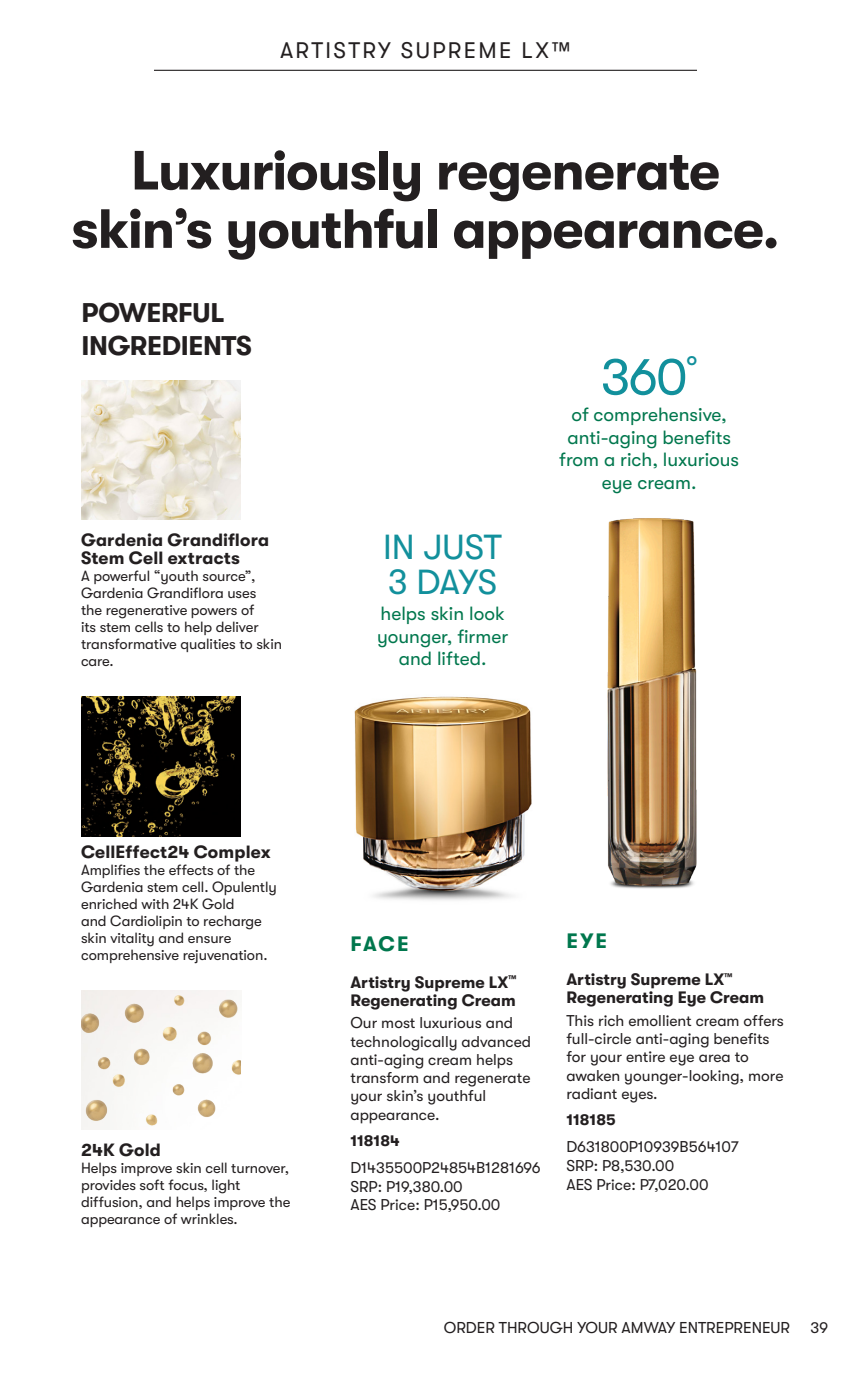
<style>
.page{position:relative;width:851px;height:1377px;background:#fff}
.page>*{position:absolute;margin:0;border:0;box-sizing:border-box;transform-origin:0 0}
._2023_IBO_Portfolio_-_Headline{font:700 55.12px/58.3px "GT Walsheim Pro";letter-spacing:-.02em;color:#231f20;text-align:center}
._2023_Callout_1_-_Pop_Text__no_asender{font:52.2px "GT Walsheim Pro";color:#12909c}
._2023_Callout_2A_-_Pop_Text__no_asender{font:34.88px/34.9px "GT Walsheim Pro";letter-spacing:-.005em;color:#12909c}
._2023_Sidebar_-_Lead_Line{font:700 27px "GT Walsheim Pro";letter-spacing:-.01em;color:#231f20}
.t1{font:22.5px "GT Walsheim Pro";letter-spacing:.105em;color:#231f20}
._00_2023Product_-_Pop_Feature{font:700 20.93px "GT Walsheim Pro";letter-spacing:.11em;color:#00774d}
._2023_Callout_1_2_-_Body_Text{font:19.12px/22.5px "GT Walsheim Pro";color:#00774d;text-align:center}
.Callout_Headline_-_Ingredients{font:700 17.78px/17.8px "GT Walsheim Pro";letter-spacing:.01em;color:#231f20}
._01_2023Product_-_Name{font:700 16.43px/18.2px "GT Walsheim Pro";color:#231f20}
._02_2023Product_-_Body_Copy{font:15.75px/18.2px "GT Walsheim Pro";color:#231f20}
._02_2023Product_-_Body_Copy-2{font:700 15.75px "GT Walsheim Pro";color:#231f20}
._2023_Sidebar_-_Body_Copy{font:14.85px/17.1px "GT Walsheim Pro";letter-spacing:-.005em;color:#231f20}
</style>
<div class="page">
<img style="left:81px;top:380px;width:160px;height:140px">
<img style="left:81px;top:990px;width:160px;height:140px">
<img style="left:81px;top:697px;width:160px;height:139px">
<hr style="left:154px;top:70px;width:543px;height:1px;background:#231f20">
<img style="left:607px;top:518px;width:90px;height:371px">
<img style="left:354px;top:696px;width:178px;height:204px">
<p class="t1" style="left:280px;top:37px;width:292px">ARTISTRY SUPREME LX™</p>
<p class="_2023_IBO_Portfolio_-_Headline" style="left:71px;top:141px;width:710px">Luxuriously regenerate skin’s youthful appearance.</p>
<p class="_2023_Sidebar_-_Lead_Line" style="left:82px;top:298px;width:145px">POWERFUL</p>
<p class="_2023_Sidebar_-_Lead_Line" style="left:82px;top:330px;width:172px">INGREDIENTS</p>
<p class="Callout_Headline_-_Ingredients" style="left:81px;top:531px;width:190px">Gardenia Grandiflora<br>Stem Cell extracts</p>
<p class="_2023_Sidebar_-_Body_Copy" style="left:81px;top:567px;width:202px">A powerful “youth source”,<br>Gardenia Grandiflora uses<br>the regenerative powers of<br>its stem cells to help deliver transformative qualities to skin care.</p>
<p class="_2023_Callout_2A_-_Pop_Text__no_asender" style="left:383px;top:530px;width:120px">IN JUST<br>3 DAYS</p>
<p class="_2023_Callout_1_2_-_Body_Text" style="left:377px;top:603px;width:133px">helps skin look younger, firmer and lifted.</p>
<p class="_2023_Callout_1_-_Pop_Text__no_asender" style="left:601px;top:348px;width:98px">360<sup>°</sup></p>
<p class="_2023_Callout_1_2_-_Body_Text" style="left:559px;top:403px;width:181px">of comprehensive, anti-aging benefits from a rich, luxurious eye cream.</p>
<p class="Callout_Headline_-_Ingredients" style="left:81px;top:843px;width:191px">CellEffect24 Complex</p>
<p class="_2023_Sidebar_-_Body_Copy" style="left:81px;top:861px;width:197px">Amplifies the effects of the<br>Gardenia stem cell. Opulently enriched with 24K Gold<br>and Cardiolipin to recharge skin vitality and ensure comprehensive rejuvenation.</p>
<p class="Callout_Headline_-_Ingredients" style="left:81px;top:1141px;width:81px">24K Gold</p>
<p class="_2023_Sidebar_-_Body_Copy" style="left:81px;top:1159px;width:211px">Helps improve skin cell turnover, provides soft focus, light diffusion, and helps improve the appearance of wrinkles.</p>
<p class="_00_2023Product_-_Pop_Feature" style="left:350px;top:932px;width:60px">FACE</p>
<p class="_01_2023Product_-_Name" style="left:350px;top:973px;width:168px">Artistry Supreme LX<sup>™<br></sup>Regenerating Cream</p>
<p class="_02_2023Product_-_Body_Copy" style="left:350px;top:1014px;width:182px">Our most luxurious and technologically advanced anti-aging cream helps transform and regenerate your skin’s youthful appearance.</p>
<p class="_02_2023Product_-_Body_Copy-2" style="left:350px;top:1132px;width:51px">118184</p>
<p class="_02_2023Product_-_Body_Copy" style="left:350px;top:1158px;width:192px">D1435500P24854B1281696</p>
<p class="_02_2023Product_-_Body_Copy" style="left:350px;top:1177px;width:114px">SRP: P19,380.00</p>
<p class="_02_2023Product_-_Body_Copy" style="left:350px;top:1196px;width:151px">AES Price: P15,950.00</p>
<p class="_00_2023Product_-_Pop_Feature" style="left:566px;top:929px;width:42px">EYE</p>
<p class="_01_2023Product_-_Name" style="left:566px;top:970px;width:199px">Artistry Supreme LX<sup>™<br></sup>Regenerating Eye Cream</p>
<p class="_02_2023Product_-_Body_Copy" style="left:566px;top:1011px;width:219px">This rich emollient cream offers full-circle anti-aging benefits for your entire eye area to awaken younger-looking, more radiant eyes.</p>
<p class="_02_2023Product_-_Body_Copy-2" style="left:566px;top:1111px;width:51px">118185</p>
<p class="_02_2023Product_-_Body_Copy" style="left:566px;top:1138px;width:174px">D631800P10939B564107</p>
<p class="_02_2023Product_-_Body_Copy" style="left:566px;top:1156px;width:109px">SRP: P8,530.00</p>
<p class="_02_2023Product_-_Body_Copy" style="left:566px;top:1175px;width:144px">AES Price: P7,020.00</p>
<p class="_02_2023Product_-_Body_Copy" style="left:444px;top:1319px;width:348px">ORDER THROUGH YOUR AMWAY ENTREPRENEUR</p>
<p class="_02_2023Product_-_Body_Copy" style="left:810px;top:1319px;width:19px">39</p>
</div>
